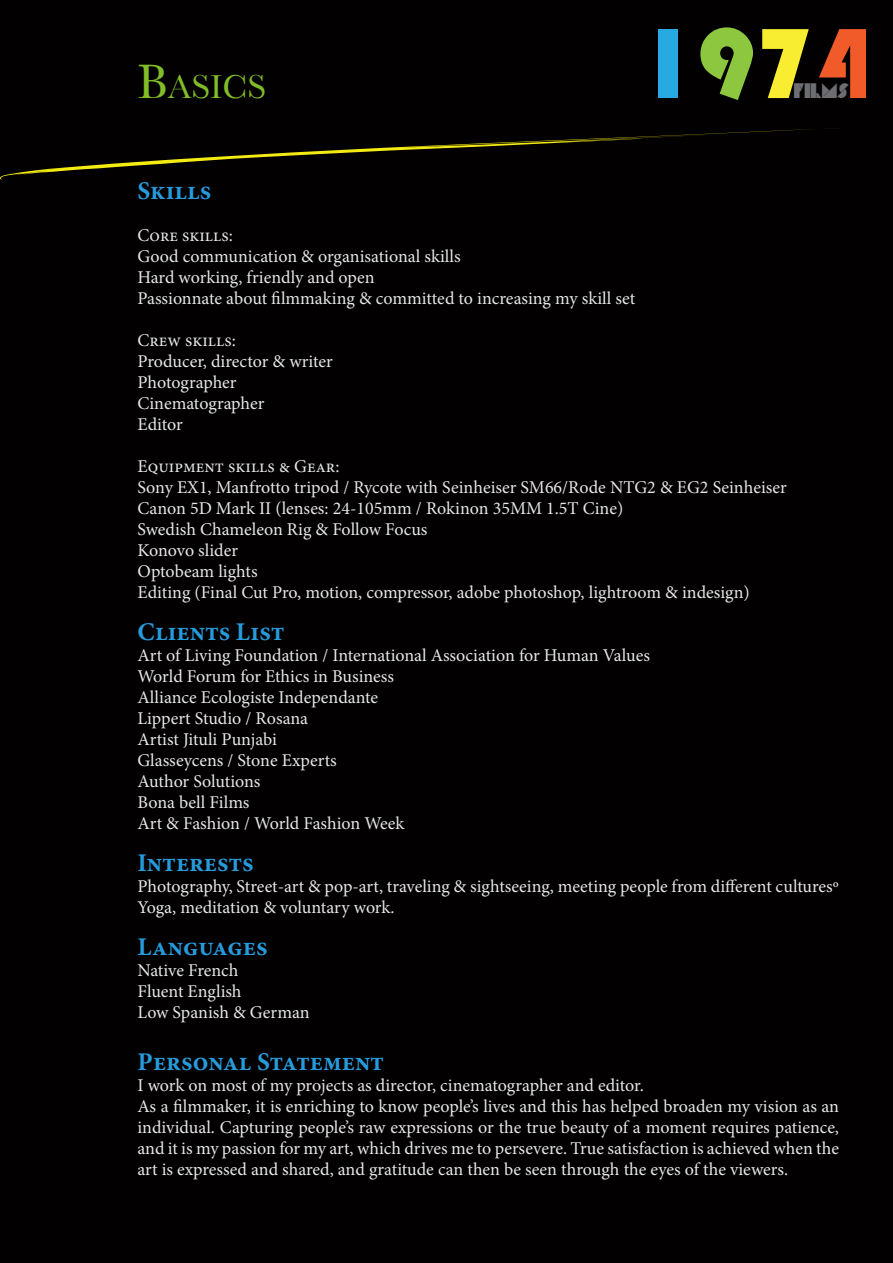
<style>
.page{position:relative;width:893px;height:1263px;background:#020001}
.page>*{position:absolute;margin:0;border:0;box-sizing:border-box;transform-origin:0 0}
.t1{font:103.35px "Bauhaus 93";color:#27aae1}
.t2{font:34.65px "Baskerville";color:#81bd26}
.t3{font:700 25.5px "Minion Pro";color:#269bdc}
.t4{font:18.45px "Ali";letter-spacing:.005em;color:#6d6e71}
.t5{font:18px/21px "Minion Pro";color:#e6e7e8}
.s1{font-size:49.5px}
.s2{color:#8dc63f}
.s3{color:#f9ed32}
.s4{color:#f15a29}
</style>
<div class="page">
<svg style="left:0;top:128px;width:836px;height:52px"></svg>
<h2 class="t2" style="left:137px;top:66px;width:130px"><span class="s1">B</span>ASICS</h2>
<h1 class="t1" style="left:639px;top:5px;width:236px">1<span class="s2">9</span><span class="s3">7</span><span class="s4">4</span></h1>
<p class="t4" style="left:794px;top:80px;width:57px">FILMS</p>
<h3 class="t3" style="left:137px;top:173px;width:75px">Skills</h3>
<p class="t5" style="left:137px;top:225px;width:499px">Core skills:<br>Good communication &amp; organisational skills<br>Hard working, friendly and open<br>Passionnate about filmmaking &amp; committed to increasing my skill set</p>
<p class="t5" style="left:137px;top:330px;width:197px">Crew skills:<br>Producer, director &amp; writer<br>Photographer<br>Cinematographer<br>Editor</p>
<p class="t5" style="left:137px;top:456px;width:651px">Equipment skills &amp; Gear:<br>Sony EX1, Manfrotto tripod / Rycote with Seinheiser SM66/Rode NTG2 &amp; EG2 Seinheiser Canon 5D Mark II (lenses: 24-105mm / Rokinon 35MM 1.5T Cine)<br>Swedish Chameleon Rig &amp; Follow Focus<br>Konovo slider<br>Optobeam lights<br>Editing (Final Cut Pro, motion, compressor, adobe photoshop, lightroom &amp; indesign)</p>
<h3 class="t3" style="left:137px;top:614px;width:149px">Clients List</h3>
<p class="t5" style="left:137px;top:645px;width:514px">Art of Living Foundation / International Association for Human Values<br>World Forum for Ethics in Business<br>Alliance Ecologiste Independante<br>Lippert Studio / Rosana<br>Artist Jituli Punjabi<br>Glasseycens / Stone Experts<br>Author Solutions<br>Bona bell Films<br>Art &amp; Fashion / World Fashion Week</p>
<h3 class="t3" style="left:137px;top:845px;width:118px">Interests</h3>
<p class="t5" style="left:137px;top:876px;width:703px">Photography, Street-art &amp; pop-art, traveling &amp; sightseeing, meeting people from different culturesº<br>Yoga, meditation &amp; voluntary work.</p>
<h3 class="t3" style="left:137px;top:929px;width:132px">Languages</h3>
<p class="t5" style="left:137px;top:960px;width:174px">Native French<br>Fluent English<br>Low Spanish &amp; German</p>
<h3 class="t3" style="left:137px;top:1043px;width:248px">Personal Statement</h3>
<p class="t5" style="left:137px;top:1074px;width:703px">I work on most of my projects as director, cinematographer and editor.<br>As a filmmaker, it is enriching to know people’s lives and this has helped broaden my vision as an individual. Capturing people’s raw expressions or the true beauty of a moment requires patience, and it is my passion for my art, which drives me to persevere. True satisfaction is achieved when the art is expressed and shared, and gratitude can then be seen through the eyes of the viewers.</p>
</div>
